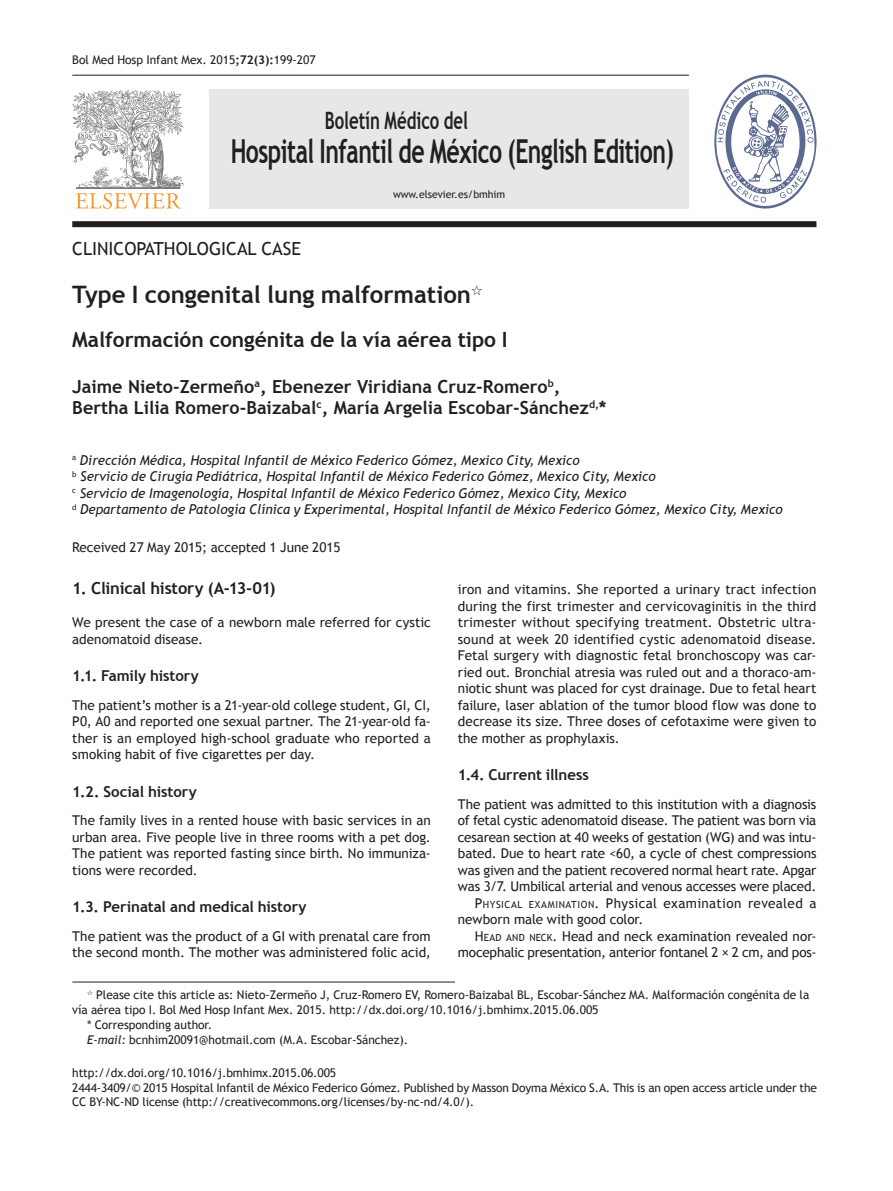
<style>
.page{position:relative;width:893px;height:1191px;background:#fff}
.page>*{position:absolute;margin:0;border:0;box-sizing:border-box;transform-origin:0 0}
.t1{font:700 33px "Trebuchet MS";letter-spacing:-.025em;color:#221f1f;scale:.7 1}
.t2{font:700 24px "Trebuchet MS";letter-spacing:-.005em;color:#221f1f}
.t3{font:700 24px "Trebuchet MS";letter-spacing:-.005em;color:#221f1f;scale:.7 1}
.t4{font:700 21px "Trebuchet MS";letter-spacing:-.005em;color:#221f1f}
.t5{font:700 18px/21px "Trebuchet MS";color:#221f1f}
.t6{font:18px "Trebuchet MS";color:#221f1f}
.t7{font:700 16.5px "Trebuchet MS";letter-spacing:-.01em;color:#221f1f}
.t8{font:700 15px "Trebuchet MS";letter-spacing:-.005em;color:#221f1f}
.t9{font:13.5px/16.5px "Trebuchet MS";letter-spacing:-.005em;color:#221f1f;text-align:justify}
.t10{font:italic 13.5px/16.5px "Trebuchet MS";letter-spacing:-.005em;color:#221f1f}
.t11{font:13.5px "Trebuchet MS";letter-spacing:.025em;color:#221f1f}
.t12{font:12px/14.2px "Trebuchet MS";letter-spacing:-.005em;color:#221f1f}
.t13{font:10.5px "Trebuchet MS";letter-spacing:-.005em;color:#221f1f}
.s1{font-weight:700}
.s2{font-style:inherit}
.s3{font-size:9.9px}
.s4{font-style:italic}
</style>
<div class="page">
<div style="left:72px;top:221px;width:744px;height:6px;background:#221f1f"></div>
<hr style="left:72px;top:75px;width:617px;height:1px;background:#221f1f">
<svg style="left:72px;top:89px;width:112px;height:120px"></svg>
<div style="left:209px;top:89px;width:480px;height:119px;background:#e6e7e8"></div>
<svg style="left:714px;top:74px;width:103px;height:135px"></svg>
<hr style="left:72px;top:981px;width:383px;height:1px;background:#221f1f">
<p class="t12" style="left:72px;top:53px;width:245px">Bol Med Hosp Infant Mex. 2015<span class="s1">;72(3):</span>199-207</p>
<h2 class="t3" style="left:325px;top:111px;width:206px">Boletín Médico del</h2>
<h1 class="t1" style="left:231px;top:138px;width:635px">Hospital Infantil de México (English Edition)</h1>
<p class="t13" style="left:393px;top:189px;width:114px">www.elsevier.es/bmhim</p>
<h3 class="t6" style="left:72px;top:240px;width:230px">CLINICOPATHOLOGICAL CASE</h3>
<h2 class="t2" style="left:72px;top:285px;width:412px">Type I congenital lung malformation☆</h2>
<h3 class="t4" style="left:72px;top:331px;width:437px">Malformación congénita de la vía aérea tipo I</h3>
<h3 class="t5" style="left:72px;top:378px;width:536px">Jaime Nieto-Zermeño<sup>a</sup>, Ebenezer Viridiana Cruz-Romero<sup>b</sup>,<br>Bertha Lilia Romero-Baizabal<sup>c</sup>, María Argelia Escobar-Sánchez<sup>d,</sup>*</h3>
<p class="t10" style="left:72px;top:453px;width:712px"><sup>a</sup> Dirección Médica, Hospital Infantil de México Federico Gómez, Mexico City, Mexico<br><sup>b</sup> Servicio de Cirugía Pediátrica, Hospital Infantil de México Federico Gómez, Mexico City, Mexico<br><sup>c</sup> Servicio de Imagenología, Hospital Infantil de México Federico Gómez, Mexico City, Mexico<br><sup>d</sup> Departamento de Patología Clínica y Experimental, Hospital Infantil de México Federico Gómez, Mexico City, Mexico</p>
<p class="t9" style="left:72px;top:540px;width:270px">Received 27 May 2015; accepted 1 June 2015</p>
<p class="t7" style="left:72px;top:582px;width:205px">1. Clinical history (A-13-01)</p>
<p class="t9" style="left:72px;top:615px;width:360px">We present the case of a newborn male referred for cystic adenomatoid disease.</p>
<p class="t8" style="left:72px;top:670px;width:128px">1.1. Family history</p>
<p class="t9" style="left:72px;top:697px;width:360px">The patient’s mother is a 21-year-old college student, GI, CI, P0, A0 and reported one sexual partner. The 21-year-old fa&shy;ther is an employed high-school graduate who reported a smoking habit of five cigarettes per day.</p>
<p class="t8" style="left:72px;top:785px;width:126px">1.2. Social history</p>
<p class="t9" style="left:72px;top:813px;width:360px">The family lives in a rented house with basic services in an urban area. Five people live in three rooms with a pet dog.<br>The patient was reported fasting since birth. No immuniza&shy;tions were recorded.</p>
<p class="t8" style="left:72px;top:901px;width:236px">1.3. Perinatal and medical history</p>
<p class="t9" style="left:72px;top:928px;width:360px">The patient was the product of a GI with prenatal care from the second month. The mother was administered folic acid,</p>
<p class="t9" style="left:458px;top:582px;width:360px">iron and vitamins. She reported a urinary tract infection during the first trimester and cervicovaginitis in the third trimester without specifying treatment. Obstetric ultra&shy;sound at week 20 identified cystic adenomatoid disease.<br>Fetal surgery with diagnostic fetal bronchoscopy was car&shy;ried out. Bronchial atresia was ruled out and a thoraco-am&shy;niotic shunt was placed for cyst drainage. Due to fetal heart failure, laser ablation of the tumor blood flow was done to decrease its size. Three doses of cefotaxime were given to the mother as prophylaxis.</p>
<p class="t8" style="left:458px;top:769px;width:133px">1.4. Current illness</p>
<p class="t9" style="left:458px;top:796px;width:360px">The patient was admitted to this institution with a diagnosis</p>
<p class="t9" style="left:458px;top:813px;width:360px">of fetal cystic adenomatoid disease. The patient was born via</p>
<p class="t9" style="left:458px;top:829px;width:360px">cesarean section at 40 weeks of gestation (WG) and was intu-</p>
<p class="t9" style="left:458px;top:846px;width:360px">bated. Due to heart rate &lt;60, a cycle of chest compressions</p>
<p class="t9" style="left:458px;top:862px;width:360px">was given and the patient recovered normal heart rate. Apgar</p>
<p class="t9" style="left:458px;top:879px;width:360px">was 3/7. Umbilical arterial and venous accesses were placed.</p>
<p class="t11" style="left:475px;top:897px;width:343px"><span class="s2">P</span><span class="s3">HYSICAL EXAMINATION</span><span class="s2">.</span> Physical examination revealed a</p>
<p class="t9" style="left:458px;top:912px;width:187px">newborn male with good color.</p>
<p class="t9" style="left:475px;top:928px;width:343px"><span class="s2">H</span><span class="s3">EAD AND NECK</span><span class="s2">.</span> Head and neck examination revealed nor-</p>
<p class="t9" style="left:458px;top:945px;width:360px">mocephalic presentation, anterior fontanel 2 × 2 cm, and pos-</p>
<p class="t12" style="left:87px;top:988px;width:724px">☆ Please cite this article as: Nieto-Zermeño J, Cruz-Romero EV, Romero-Baizabal BL, Escobar-Sánchez MA. Malformación congénita de la</p>
<p class="t12" style="left:72px;top:1003px;width:528px">vía aérea tipo I. Bol Med Hosp Infant Mex. 2015. http://dx.doi.org/10.1016/j.bmhimx.2015.06.005</p>
<p class="t12" style="left:87px;top:1018px;width:126px">* Corresponding author.</p>
<p class="t12" style="left:87px;top:1033px;width:323px"><span class="s4">E-mail:</span> bcnhim20091@hotmail.com (M.A. Escobar-Sánchez).</p>
<p class="t12" style="left:72px;top:1066px;width:746px">http://dx.doi.org/10.1016/j.bmhimx.2015.06.005<br>2444-3409/© 2015 Hospital Infantil de México Federico Gómez. Published by Masson Doyma México S.A. This is an open access article under the<br>CC BY-NC-ND license (http://creativecommons.org/licenses/by-nc-nd/4.0/).</p>
</div>
